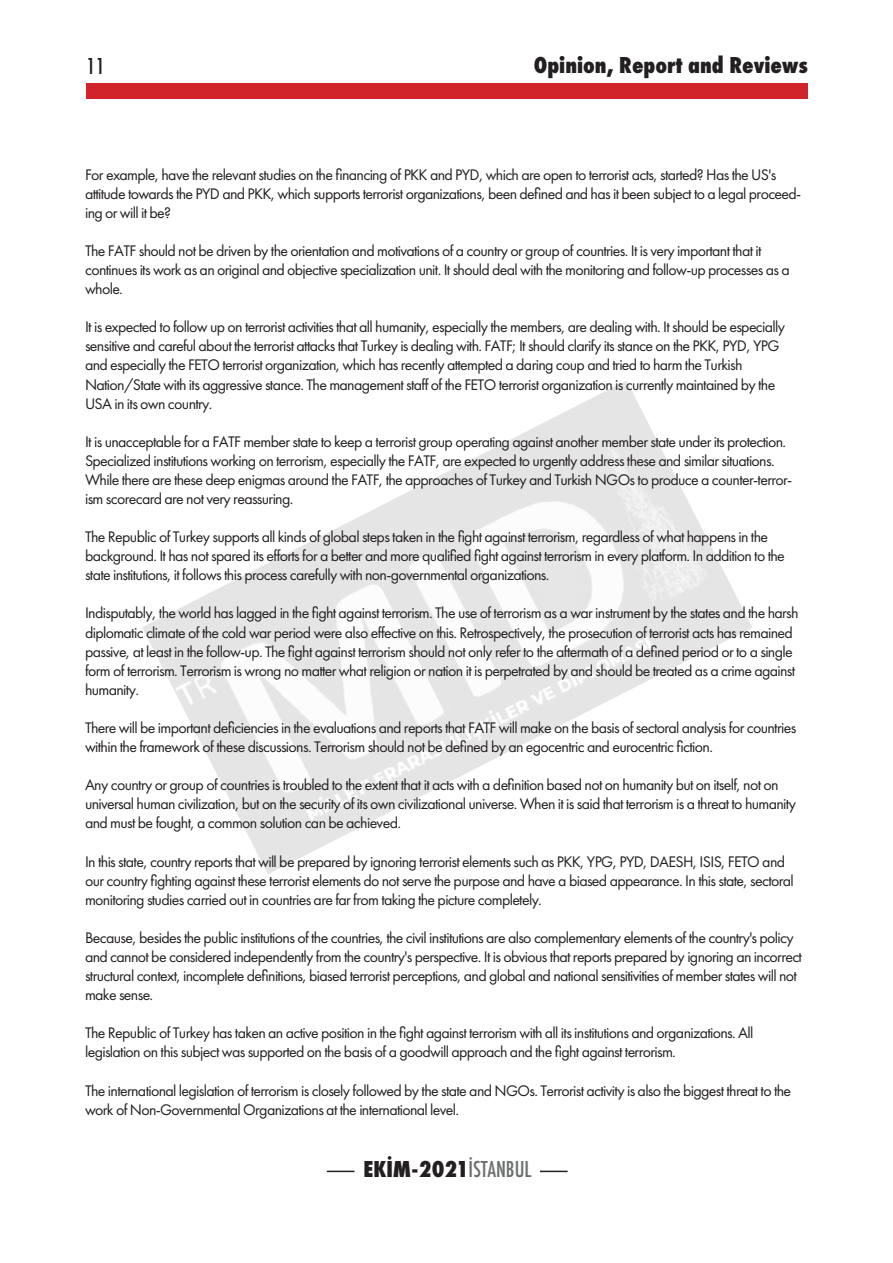
<style>
.page{position:relative;width:893px;height:1263px;background:#fff}
.page>*{position:absolute;margin:0;border:0;box-sizing:border-box;transform-origin:0 0}
.t1{font:800 24px "Futura PT Cond";color:#231f20}
.t2{font:500 24px "Futura PT Cond";color:#231f20}
.t3{font:15.9px/19px "Futura PT";letter-spacing:-.04em;color:#231f20}
.s1{font-weight:500;color:#6d6e70}
</style>
<div class="page">
<div style="left:87px;top:83px;width:721px;height:15px;background:#d1232a"></div>
<img style="left:142px;top:381px;width:610px;height:493px">
<svg style="left:540px;top:1171px;width:28px;height:1px"></svg>
<svg style="left:327px;top:1171px;width:27px;height:1px"></svg>
<h1 class="t2" style="left:87px;top:52px;width:20px">11</h1>
<h1 class="t1" style="left:534px;top:51px;width:276px">Opinion, Report and Reviews</h1>
<p class="t3" style="left:85px;top:165px;width:718px">For example, have the relevant studies on the financing of PKK and PYD, which are open to terrorist acts, started? Has the US's attitude towards the PYD and PKK, which supports terrorist organizations, been defined and has it been subject to a legal proceed&shy;ing or will it be?</p>
<p class="t3" style="left:85px;top:241px;width:706px">The FATF should not be driven by the orientation and motivations of a country or group of countries. It is very important that it continues its work as an original and objective specialization unit. It should deal with the monitoring and follow-up processes as a whole.</p>
<p class="t3" style="left:85px;top:317px;width:702px">It is expected to follow up on terrorist activities that all humanity, especially the members, are dealing with. It should be especially sensitive and careful about the terrorist attacks that Turkey is dealing with. FATF; It should clarify its stance on the PKK, PYD, YPG and especially the FETO terrorist organization, which has recently attempted a daring coup and tried to harm the Turkish Nation/State with its aggressive stance. The management staff of the FETO terrorist organization is currently maintained by the USA in its own country.</p>
<p class="t3" style="left:85px;top:432px;width:709px">It is unacceptable for a FATF member state to keep a terrorist group operating against another member state under its protection.<br>Specialized institutions working on terrorism, especially the FATF, are expected to urgently address these and similar situations.<br>While there are these deep enigmas around the FATF, the approaches of Turkey and Turkish NGOs to produce a counter-terror&shy;ism scorecard are not very reassuring.</p>
<p class="t3" style="left:85px;top:527px;width:701px">The Republic of Turkey supports all kinds of global steps taken in the fight against terrorism, regardless of what happens in the background. It has not spared its efforts for a better and more qualified fight against terrorism in every platform. In addition to the state institutions, it follows this process carefully with non-governmental organizations.</p>
<p class="t3" style="left:85px;top:604px;width:715px">Indisputably, the world has lagged in the fight against terrorism. The use of terrorism as a war instrument by the states and the harsh diplomatic climate of the cold war period were also effective on this. Retrospectively, the prosecution of terrorist acts has remained passive, at least in the follow-up. The fight against terrorism should not only refer to the aftermath of a defined period or to a single form of terrorism. Terrorism is wrong no matter what religion or nation it is perpetrated by and should be treated as a crime against humanity.</p>
<p class="t3" style="left:85px;top:718px;width:713px">There will be important deficiencies in the evaluations and reports that FATF will make on the basis of sectoral analysis for countries within the framework of these discussions. Terrorism should not be defined by an egocentric and eurocentric fiction.</p>
<p class="t3" style="left:85px;top:775px;width:712px">Any country or group of countries is troubled to the extent that it acts with a definition based not on humanity but on itself, not on universal human civilization, but on the security of its own civilizational universe. When it is said that terrorism is a threat to humanity and must be fought, a common solution can be achieved.</p>
<p class="t3" style="left:85px;top:852px;width:710px">In this state, country reports that will be prepared by ignoring terrorist elements such as PKK, YPG, PYD, DAESH, ISIS, FETO and our country fighting against these terrorist elements do not serve the purpose and have a biased appearance. In this state, sectoral monitoring studies carried out in countries are far from taking the picture completely.</p>
<p class="t3" style="left:85px;top:928px;width:718px">Because, besides the public institutions of the countries, the civil institutions are also complementary elements of the country's policy and cannot be considered independently from the country's perspective. It is obvious that reports prepared by ignoring an incorrect structural context, incomplete definitions, biased terrorist perceptions, and global and national sensitivities of member states will not make sense.</p>
<p class="t3" style="left:85px;top:1023px;width:670px">The Republic of Turkey has taken an active position in the fight against terrorism with all its institutions and organizations. All legislation on this subject was supported on the basis of a goodwill approach and the fight against terrorism.</p>
<p class="t3" style="left:85px;top:1081px;width:708px">The international legislation of terrorism is closely followed by the state and NGOs. Terrorist activity is also the biggest threat to the work of Non-Governmental Organizations at the international level.</p>
<h1 class="t1" style="left:363px;top:1154px;width:170px">EKİM-2021<span class="s1">İSTANBUL</span></h1>
</div>
